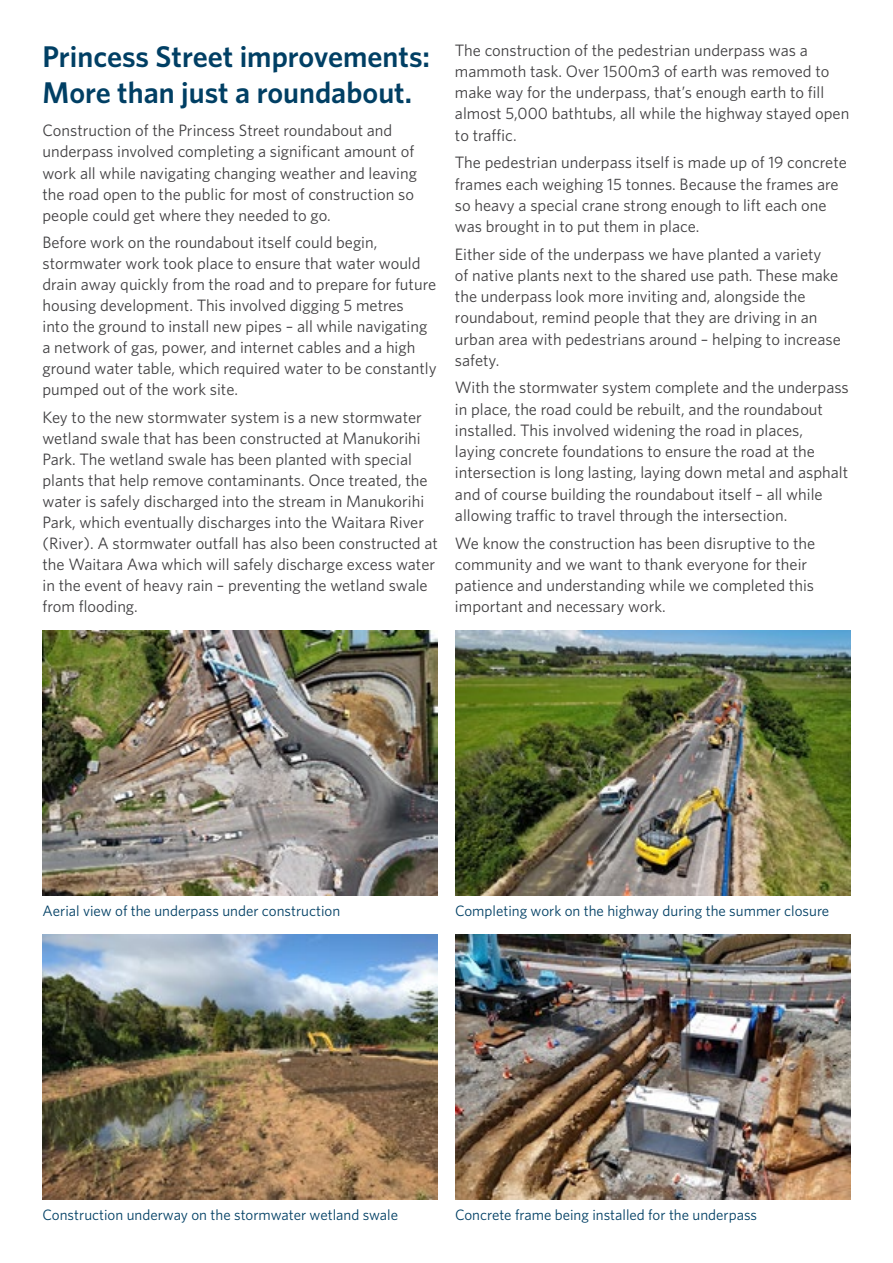
<style>
.page{position:relative;width:893px;height:1263px;background:#fff}
.page>*{position:absolute;margin:0;border:0;box-sizing:border-box;transform-origin:0 0}
.t1{font:600 30px/36px "Whitney";color:#003f64}
.t2{font:16.5px/21.3px "Whitney";color:#414042}
.t3{font:15px "Whitney";color:#003f64}
</style>
<div class="page">
<img style="left:43px;top:630px;width:395px;height:265px">
<img style="left:43px;top:935px;width:395px;height:264px">
<img style="left:455px;top:630px;width:395px;height:265px">
<img style="left:455px;top:935px;width:395px;height:265px">
<h1 class="t1" style="left:43px;top:37px;width:389px">Princess Street improvements:<br>More than just a roundabout.</h1>
<p class="t2" style="left:43px;top:120px;width:376px">Construction of the Princess Street roundabout and underpass involved completing a significant amount of work all while navigating changing weather and leaving the road open to the public for most of construction so people could get where they needed to go.</p>
<p class="t2" style="left:43px;top:231px;width:396px">Before work on the roundabout itself could begin, stormwater work took place to ensure that water would drain away quickly from the road and to prepare for future housing development. This involved digging 5 metres<br>into the ground to install new pipes – all while navigating a network of gas, power, and internet cables and a high ground water table, which required water to be constantly pumped out of the work site.</p>
<p class="t2" style="left:43px;top:406px;width:397px">Key to the new stormwater system is a new stormwater wetland swale that has been constructed at Manukorihi Park. The wetland swale has been planted with special plants that help remove contaminants. Once treated, the water is safely discharged into the stream in Manukorihi Park, which eventually discharges into the Waitara River (River). A stormwater outfall has also been constructed at the Waitara Awa which will safely discharge excess water in the event of heavy rain – preventing the wetland swale from flooding.</p>
<p class="t2" style="left:455px;top:39px;width:396px">The construction of the pedestrian underpass was a mammoth task. Over 1500m3 of earth was removed to make way for the underpass, that’s enough earth to fill almost 5,000 bathtubs, all while the highway stayed open to traffic.</p>
<p class="t2" style="left:455px;top:152px;width:393px">The pedestrian underpass itself is made up of 19 concrete frames each weighing 15 tonnes. Because the frames are so heavy a special crane strong enough to lift each one was brought in to put them in place.</p>
<p class="t2" style="left:455px;top:243px;width:387px">Either side of the underpass we have planted a variety<br>of native plants next to the shared use path. These make the underpass look more inviting and, alongside the roundabout, remind people that they are driving in an urban area with pedestrians around – helping to increase safety.</p>
<p class="t2" style="left:455px;top:377px;width:395px">With the stormwater system complete and the underpass in place, the road could be rebuilt, and the roundabout installed. This involved widening the road in places,<br>laying concrete foundations to ensure the road at the intersection is long lasting, laying down metal and asphalt and of course building the roundabout itself – all while allowing traffic to travel through the intersection.</p>
<p class="t2" style="left:455px;top:532px;width:362px">We know the construction has been disruptive to the community and we want to thank everyone for their patience and understanding while we completed this important and necessary work.</p>
<p class="t3" style="left:43px;top:900px;width:299px">Aerial view of the underpass under construction</p>
<p class="t3" style="left:455px;top:900px;width:376px">Completing work on the highway during the summer closure</p>
<p class="t3" style="left:43px;top:1205px;width:357px">Construction underway on the stormwater wetland swale</p>
<p class="t3" style="left:455px;top:1205px;width:304px">Concrete frame being installed for the underpass</p>
</div>
